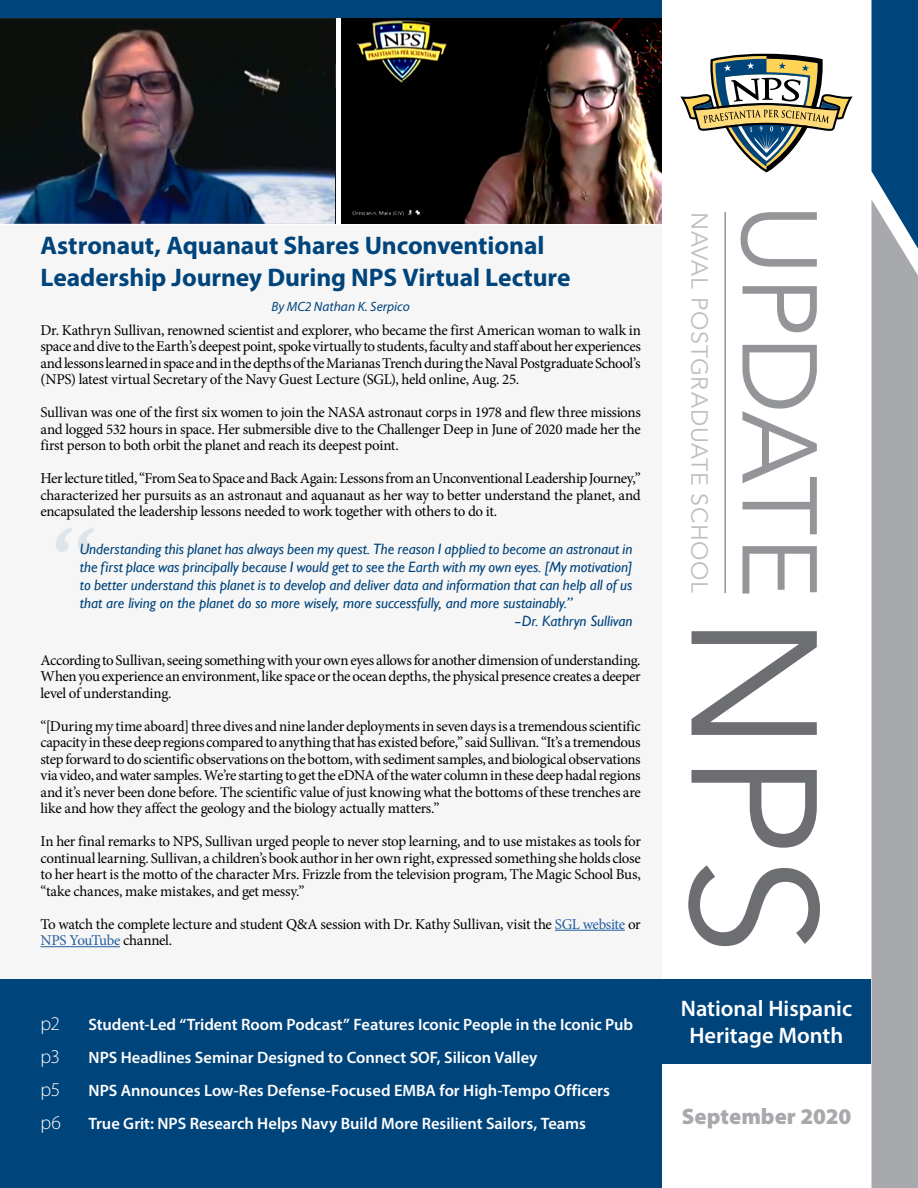
<style>
.page{position:relative;width:918px;height:1188px;background:#fff}
.page>*{position:absolute;margin:0;border:0;box-sizing:border-box;transform-origin:0 0}
.NPS-logo{font:177px "Avenir";color:#6d6e71}
.update_HD-logo{font:105px "Avenir";letter-spacing:-.005em;color:#939598}
.t1{font:italic 102px "Gill Sans";color:#00447c}
.headline{font:700 25.5px/31.5px "Myriad Pro";letter-spacing:-.005em;color:#00447c}
.Naval_Postgraduate_S{font:23.25px "Avenir";letter-spacing:.03em;color:#bcbec0}
.t2{font:600 22.5px/27px "Myriad Pro";color:#fff;text-align:center}
.date_Issue{font:900 22.5px "Myriad Pro";color:#a7a9ac}
.t3{font:300 19.5px "Myriad Pro";letter-spacing:-.03em;color:#fff}
.t4{font:600 16.5px "Myriad Pro";color:#fff}
.copy{font:15px/16.5px "Minion Pro";letter-spacing:-.02em;color:#000;text-align:justify}
.quote{font:italic 15px/18px "Gill Sans";color:#00447c;text-align:justify}
.quote-2{font:italic 15px "Gill Sans";color:#00447c;scale:1.5 1}
.cover_story_byline{font:italic 13.5px "Myriad Pro";color:#00447c}
.s1{color:#215e9e}
</style>
<div class="page">
<div style="left:872px;top:249px;width:46px;height:939px;background:#a7a9ac"></div>
<div style="left:0;top:0;width:662px;height:23px;background:#00447c"></div>
<svg style="left:872px;top:0;width:46px;height:249px;background:#225c8b"></svg>
<div style="left:0;top:184px;width:662px;height:826px;background:#f6f6f6"></div>
<svg style="left:0;top:223px;width:662px;height:1px"></svg>
<div style="left:0;top:979px;width:662px;height:209px;background:#00447c"></div>
<img style="left:0;top:18px;width:336px;height:205px">
<hr style="left:555px;top:930px;width:70px;height:1px;background:#215e9e">
<hr style="left:40px;top:946px;width:80px;height:1px;background:#215e9e">
<div style="left:662px;top:979px;width:209px;height:84px;background:#00447c"></div>
<hr style="left:724px;top:212px;width:2px;height:381px;background:#939598">
<svg style="left:680px;top:54px;width:173px;height:118px"></svg>
<img style="left:341px;top:18px;width:321px;height:205px">
<div style="left:336px;top:18px;width:5px;height:207px;background:#fff"></div>
<p class="headline" style="left:40px;top:229px;width:532px">Astronaut, Aquanaut Shares Unconventional<br>Leadership Journey During NPS Virtual Lecture</p>
<p class="cover_story_byline" style="left:271px;top:298px;width:140px">By MC2 Nathan K. Serpico</p>
<p class="copy" style="left:40px;top:322px;width:602px">Dr. Kathryn Sullivan, renowned scientist and explorer, who became the first American woman to walk in space and dive to the Earth’s deepest point, spoke virtually to students, faculty and staff about her experiences and lessons learned in space and in the depths of the Marianas Trench during the Naval Postgraduate School’s (NPS) latest virtual Secretary of the Navy Guest Lecture (SGL), held online, Aug. 25.</p>
<p class="copy" style="left:40px;top:404px;width:602px">Sullivan was one of the first six women to join the NASA astronaut corps in 1978 and flew three missions and logged 532 hours in space. Her submersible dive to the Challenger Deep in June of 2020 made her the first person to both orbit the planet and reach its deepest point.</p>
<p class="copy" style="left:40px;top:470px;width:602px">Her lecture titled, “From Sea to Space and Back Again: Lessons from an Unconventional Leadership Journey,” characterized her pursuits as an astronaut and aquanaut as her way to better understand the planet, and encapsulated the leadership lessons needed to work together with others to do it.</p>
<h3 class="t1" style="left:49px;top:505px;width:43px">“</h3>
<p class="quote" style="left:80px;top:539px;width:554px">Understanding this planet has always been my quest. The reason I applied to become an astronaut in the first place was principally because I would get to see the Earth with my own eyes. [My motivation] to better understand this planet is to develop and deliver data and information that can help all of us that are living on the planet do so more wisely, more successfully, and more sustainably.”</p>
<p class="quote-2" style="left:515px;top:612px;width:80px">-Dr. Kathryn Sullivan</p>
<p class="copy" style="left:40px;top:652px;width:602px">According to Sullivan, seeing something with your own eyes allows for another dimension of understanding.<br>When you experience an environment, like space or the ocean depths, the physical presence creates a deeper level of understanding.</p>
<p class="copy" style="left:40px;top:718px;width:602px">“[During my time aboard] three dives and nine lander deployments in seven days is a tremendous scientific capacity in these deep regions compared to anything that has existed before,” said Sullivan. “It’s a tremendous step forward to do scientific observations on the bottom, with sediment samples, and biological observations via video, and water samples. We’re starting to get the eDNA of the water column in these deep hadal regions and it’s never been done before. The scientific value of just knowing what the bottoms of these trenches are like and how they affect the geology and the biology actually matters.”</p>
<p class="copy" style="left:40px;top:833px;width:602px">In her final remarks to NPS, Sullivan urged people to never stop learning, and to use mistakes as tools for continual learning. Sullivan, a children’s book author in her own right, expressed something she holds close to her heart is the motto of the character Mrs. Frizzle from the television program, The Magic School Bus, “take chances, make mistakes, and get messy.”</p>
<p class="copy" style="left:40px;top:916px;width:602px">To watch the complete lecture and student Q&amp;A session with Dr. Kathy Sullivan, visit the <span class="s1">SGL website</span> or<br><span class="s1">NPS YouTube</span> channel.</p>
<p class="t3" style="left:40px;top:1012px;width:21px">p2</p>
<p class="t4" style="left:88px;top:1014px;width:546px">Student-Led “Trident Room Podcast” Features Iconic People in the Iconic Pub</p>
<p class="t3" style="left:40px;top:1045px;width:21px">p3</p>
<p class="t4" style="left:88px;top:1047px;width:450px">NPS Headlines Seminar Designed to Connect SOF, Silicon Valley</p>
<p class="t3" style="left:40px;top:1078px;width:21px">p5</p>
<p class="t4" style="left:88px;top:1080px;width:523px">NPS Announces Low-Res Defense-Focused EMBA for High-Tempo Officers</p>
<p class="t3" style="left:40px;top:1111px;width:22px">p6</p>
<p class="t4" style="left:88px;top:1113px;width:499px">True Grit: NPS Research Helps Navy Build More Resilient Sailors, Teams</p>
<p class="Naval_Postgraduate_S" style="left:713px;top:212px;width:383px;rotate:90deg">NAVAL POSTGRADUATE SCHOOL</p>
<p class="update_HD-logo" style="left:841px;top:203px;width:396px;rotate:90deg">UPDATE</p>
<p class="NPS-logo" style="left:858px;top:614px;width:342px;rotate:90deg">NPS</p>
<p class="t2" style="left:681px;top:995px;width:173px">National Hispanic<br>Heritage Month</p>
<p class="date_Issue" style="left:682px;top:1103px;width:171px">September 2020</p>
</div>
